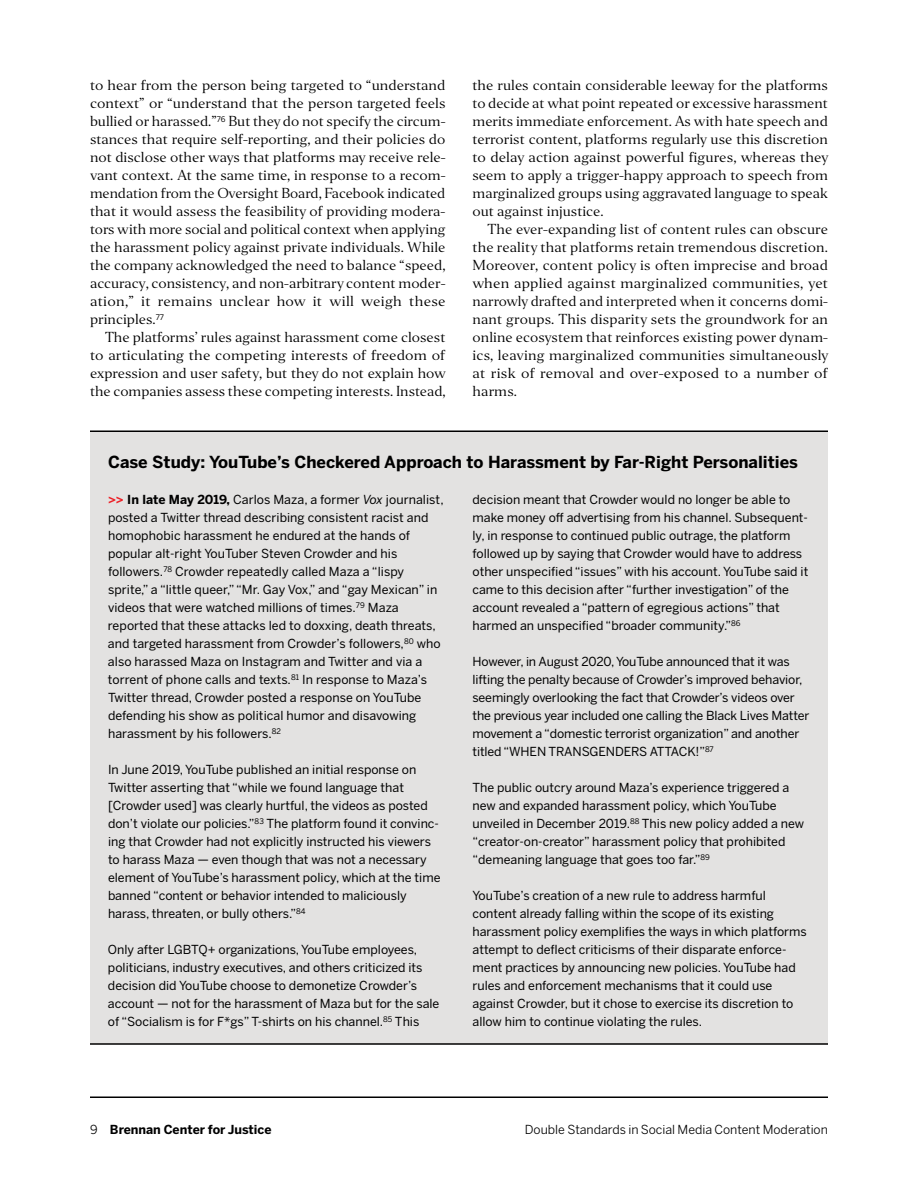
<style>
.page{position:relative;width:918px;height:1188px;background:#fff}
.page>*{position:absolute;margin:0;border:0;box-sizing:border-box;transform-origin:0 0}
.t1{font:700 16.5px "Benton Sans";color:#000}
.t2{font:13.5px/18px "Editor";color:#000;text-align:justify}
.t3{font:12.3px/18px "Benton Sans";color:#000}
.t4{font:12.3px "Benton Sans";color:#000}
.t5{font:700 12.3px "Benton Sans";color:#000}
.s1{font-weight:700;color:#ed1d24}
.s2{font-weight:700}
.s3{font-style:italic}
.s4{font-weight:400}
</style>
<div class="page">
<hr style="left:90px;top:1096px;width:738px;height:2px;background:#000">
<div style="left:90px;top:432px;width:738px;height:612px;background:#e3e2e1"></div>
<hr style="left:90px;top:430px;width:738px;height:2px;background:#000">
<hr style="left:90px;top:1043px;width:738px;height:2px;background:#000">
<p class="t2" style="left:90px;top:76px;width:357px">to hear from the person being targeted to “understand context” or “understand that the person targeted feels bullied or harassed.”<sup>76</sup> But they do not specify the circum&shy;stances that require self-reporting, and their policies do not disclose other ways that platforms may receive rele&shy;vant context. At the same time, in response to a recom&shy;mendation from the Oversight Board, Facebook indicated that it would assess the feasibility of providing modera&shy;tors with more social and political context when applying the harassment policy against private individuals. While the company acknowledged the need to balance “speed, accuracy, consistency, and non-arbitrary content moder&shy;ation,” it remains unclear how it will weigh these principles.<sup>77</sup></p>
<p class="t2" style="left:90px;top:328px;width:357px;text-indent:15px">The platforms’ rules against harassment come closest to articulating the competing interests of freedom of expression and user safety, but they do not explain how the companies assess these competing interests. Instead,</p>
<p class="t2" style="left:472px;top:76px;width:358px">the rules contain considerable leeway for the platforms to decide at what point repeated or excessive harassment merits immediate enforcement. As with hate speech and terrorist content, platforms regularly use this discretion to delay action against powerful figures, whereas they seem to apply a trigger-happy approach to speech from marginalized groups using aggravated language to speak out against injustice.</p>
<p class="t2" style="left:472px;top:220px;width:358px;text-indent:15px">The ever-expanding list of content rules can obscure the reality that platforms retain tremendous discretion.<br>Moreover, content policy is often imprecise and broad when applied against marginalized communities, yet narrowly drafted and interpreted when it concerns domi&shy;nant groups. This disparity sets the groundwork for an online ecosystem that reinforces existing power dynam&shy;ics, leaving marginalized communities simultaneously at risk of removal and over-exposed to a number of harms.</p>
<h1 class="t1" style="left:108px;top:452px;width:691px">Case Study: YouTube’s Checkered Approach to Harassment by Far-Right Personalities</h1>
<p class="t3" style="left:108px;top:491px;width:337px"><span class="s1">&gt;&gt;</span> <span class="s2">In late May 2019,</span> Carlos Maza, a former <span class="s3">Vox</span> journalist, posted a Twitter thread describing consistent racist and homophobic harassment he endured at the hands of popular alt-right YouTuber Steven Crowder and his followers.<sup>78</sup> Crowder repeatedly called Maza a “lispy sprite,” a “little queer,” “Mr. Gay Vox,” and “gay Mexican” in videos that were watched millions of times.<sup>79</sup> Maza reported that these attacks led to doxxing, death threats, and targeted harassment from Crowder’s followers,<sup>80</sup> who also harassed Maza on Instagram and Twitter and via a torrent of phone calls and texts.<sup>81</sup> In response to Maza’s Twitter thread, Crowder posted a response on YouTube defending his show as political humor and disavowing harassment by his followers.<sup>82</sup></p>
<p class="t3" style="left:108px;top:761px;width:334px">In June 2019, YouTube published an initial response on Twitter asserting that “while we found language that [Crowder used] was clearly hurtful, the videos as posted don’t violate our policies.”<sup>83</sup> The platform found it convinc&shy;ing that Crowder had not explicitly instructed his viewers to harass Maza — even though that was not a necessary element of YouTube’s harassment policy, which at the time banned “content or behavior intended to maliciously harass, threaten, or bully others.”<sup>84</sup></p>
<p class="t3" style="left:108px;top:941px;width:333px">Only after LGBTQ+ organizations, YouTube employees, politicians, industry executives, and others criticized its decision did YouTube choose to demonetize Crowder’s account — not for the harassment of Maza but for the sale of “Socialism is for F*gs” T-shirts on his channel.<sup>85</sup> This</p>
<p class="t3" style="left:472px;top:491px;width:337px">decision meant that Crowder would no longer be able to make money off advertising from his channel. Subsequent&shy;ly, in response to continued public outrage, the platform followed up by saying that Crowder would have to address other unspecified “issues” with his account. YouTube said it came to this decision after “further investigation” of the account revealed a “pattern of egregious actions” that harmed an unspecified “broader community.”<sup>86</sup></p>
<p class="t3" style="left:472px;top:653px;width:338px">However, in August 2020, YouTube announced that it was lifting the penalty because of Crowder’s improved behavior, seemingly overlooking the fact that Crowder’s videos over the previous year included one calling the Black Lives Matter movement a “domestic terrorist organization” and another titled “WHEN TRANSGENDERS ATTACK!”<sup>87</sup></p>
<p class="t3" style="left:472px;top:779px;width:333px">The public outcry around Maza’s experience triggered a new and expanded harassment policy, which YouTube unveiled in December 2019.<sup>88</sup> This new policy added a new “creator-on-creator” harassment policy that prohibited “demeaning language that goes too far.”<sup>89</sup></p>
<p class="t3" style="left:473px;top:887px;width:336px">YouTube’s creation of a new rule to address harmful content already falling within the scope of its existing harassment policy exemplifies the ways in which platforms attempt to deflect criticisms of their disparate enforce&shy;ment practices by announcing new policies. YouTube had rules and enforcement mechanisms that it could use against Crowder, but it chose to exercise its discretion to allow him to continue violating the rules.</p>
<p class="t5" style="left:90px;top:1122px;width:183px"><span class="s4">9</span> Brennan Center for Justice</p>
<p class="t4" style="left:525px;top:1122px;width:305px">Double Standards in Social Media Content Moderation</p>
</div>
